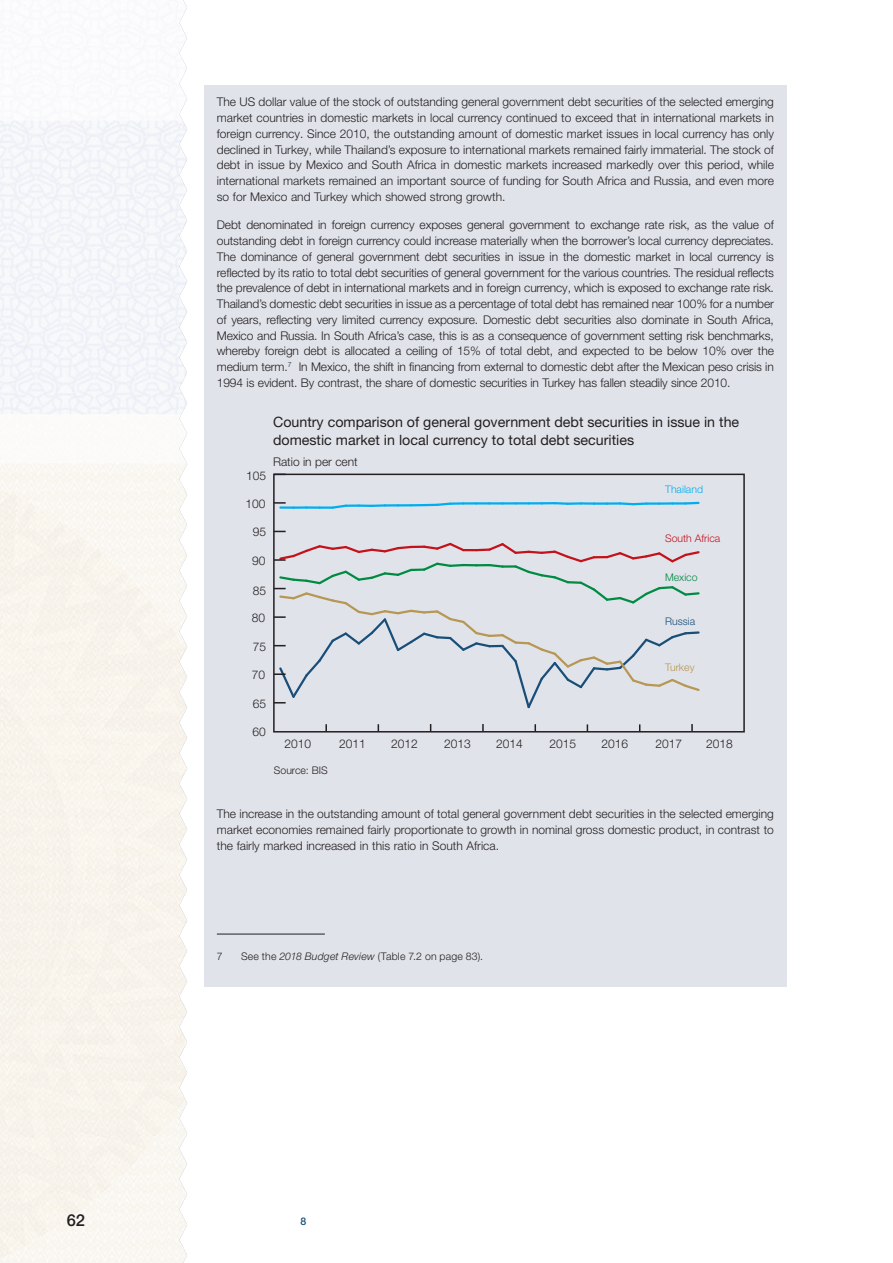
<style>
.page{position:relative;width:893px;height:1263px;background:#fff}
.page>*{position:absolute;margin:0;border:0;box-sizing:border-box;transform-origin:0 0}
.t1{font:500 16.5px "Helvetica Neue LT Pro";color:#231f20}
.t2{font:14.25px/17.1px "Helvetica Neue LT Pro";color:#231f20}
.Text_Box_reg{font:300 12px/15.8px "Helvetica Neue LT Pro";color:#231f20;text-align:justify}
.Body_Text{font:300 10.5px "Helvetica Neue LT Pro";letter-spacing:.015em;color:#231f20}
.t3{font:300 10.5px "Helvetica Neue LT Pro";color:#c4121a}
.t4{font:300 10.5px "Helvetica Neue LT Pro";color:#00aeef}
.t5{font:300 10.5px "Helvetica Neue LT Pro";color:#008b43}
.t6{font:300 10.5px "Helvetica Neue LT Pro";color:#184e78}
.t7{font:300 10.5px "Helvetica Neue LT Pro";color:#b69753}
.t8{font:500 10.5px "Helvetica Neue LT Pro";color:#184e78}
.s1{font-style:italic}
</style>
<div class="page">
<div style="left:204px;top:85px;width:583px;height:901px;background:#e1e3ea"></div>
<hr style="left:293px;top:506px;width:14px;height:3px;background:#00aeef">
<svg style="left:307px;top:501px;width:393px;height:8px"></svg>
<svg style="left:276px;top:542px;width:424px;height:167px"></svg>
<svg style="left:276px;top:502px;width:17px;height:7px"></svg>
<div style="left:273px;top:474px;width:472px;height:258px;border:2px solid #231f20"></div>
<svg style="left:325px;top:724px;width:2px;height:7px"></svg>
<svg style="left:482px;top:724px;width:2px;height:7px"></svg>
<svg style="left:534px;top:724px;width:2px;height:7px"></svg>
<svg style="left:691px;top:724px;width:2px;height:7px"></svg>
<hr style="left:217px;top:934px;width:108px;height:1px;background:#231f20">
<p class="Text_Box_reg" style="left:217px;top:94px;width:559px">The US dollar value of the stock of outstanding general government debt securities of the selected emerging market countries in domestic markets in local currency continued to exceed that in international markets in foreign currency. Since 2010, the outstanding amount of domestic market issues in local currency has only declined in Turkey, while Thailand’s exposure to international markets remained fairly immaterial. The stock of debt in issue by Mexico and South Africa in domestic markets increased markedly over this period, while international markets remained an important source of funding for South Africa and Russia, and even more so for Mexico and Turkey which showed strong growth.</p>
<p class="Text_Box_reg" style="left:217px;top:217px;width:559px">Debt denominated in foreign currency exposes general government to exchange rate risk, as the value of outstanding debt in foreign currency could increase materially when the borrower’s local currency depreciates.<br>The dominance of general government debt securities in issue in the domestic market in local currency is reflected by its ratio to total debt securities of general government for the various countries. The residual reflects the prevalence of debt in international markets and in foreign currency, which is exposed to exchange rate risk.<br>Thailand’s domestic debt securities in issue as a percentage of total debt has remained near 100% for a number of years, reflecting very limited currency exposure. Domestic debt securities also dominate in South Africa, Mexico and Russia. In South Africa’s case, this is as a consequence of government setting risk benchmarks, whereby foreign debt is allocated a ceiling of 15% of total debt, and expected to be below 10% over the medium term.<sup>7</sup> In Mexico, the shift in financing from external to domestic debt after the Mexican peso crisis in 1994 is evident. By contrast, the share of domestic securities in Turkey has fallen steadily since 2010.</p>
<p class="t2" style="left:273px;top:413px;width:468px">Country comparison of general government debt securities in issue in the domestic market in local currency to total debt securities</p>
<p class="Text_Box_reg" style="left:273px;top:453px;width:86px">Ratio in per cent</p>
<p class="Text_Box_reg" style="left:246px;top:467px;width:22px">105</p>
<p class="Text_Box_reg" style="left:245px;top:496px;width:22px">100</p>
<p class="Text_Box_reg" style="left:253px;top:524px;width:15px">95</p>
<p class="Text_Box_reg" style="left:252px;top:553px;width:15px">90</p>
<p class="Text_Box_reg" style="left:253px;top:582px;width:15px">85</p>
<p class="Text_Box_reg" style="left:252px;top:610px;width:15px">80</p>
<p class="Text_Box_reg" style="left:253px;top:638px;width:15px">75</p>
<p class="Text_Box_reg" style="left:252px;top:667px;width:15px">70</p>
<p class="Text_Box_reg" style="left:253px;top:696px;width:15px">65</p>
<p class="Text_Box_reg" style="left:253px;top:723px;width:15px">60</p>
<p class="t4" style="left:665px;top:483px;width:39px">Thailand</p>
<p class="t3" style="left:665px;top:532px;width:57px">South Africa</p>
<p class="t5" style="left:665px;top:571px;width:34px">Mexico</p>
<p class="t6" style="left:665px;top:615px;width:32px">Russia</p>
<p class="t7" style="left:665px;top:661px;width:31px">Turkey</p>
<p class="Text_Box_reg" style="left:549px;top:736px;width:28px">2015</p>
<p class="Text_Box_reg" style="left:601px;top:736px;width:28px">2016</p>
<p class="Text_Box_reg" style="left:655px;top:736px;width:28px">2017</p>
<p class="Text_Box_reg" style="left:285px;top:736px;width:28px">2010</p>
<p class="Text_Box_reg" style="left:339px;top:736px;width:28px">2011</p>
<p class="Text_Box_reg" style="left:391px;top:736px;width:28px">2012</p>
<p class="Text_Box_reg" style="left:444px;top:736px;width:28px">2013</p>
<p class="Text_Box_reg" style="left:496px;top:736px;width:28px">2014</p>
<p class="Text_Box_reg" style="left:706px;top:736px;width:28px">2018</p>
<p class="Body_Text" style="left:274px;top:764px;width:55px">Source: BIS</p>
<p class="Text_Box_reg" style="left:217px;top:806px;width:559px">The increase in the outstanding amount of total general government debt securities in the selected emerging market economies remained fairly proportionate to growth in nominal gross domestic product, in contrast to the fairly marked increased in this ratio in South Africa.</p>
<p class="Body_Text" style="left:217px;top:950px;width:7px">7</p>
<p class="Body_Text" style="left:241px;top:950px;width:243px">See the <span class="s1">2018 Budget Review</span> (Table 7.2 on page 83).</p>
<h1 class="t1" style="left:67px;top:1210px;width:20px">62</h1>
<p class="t8" style="left:301px;top:1214px;width:7px">8</p>
</div>
